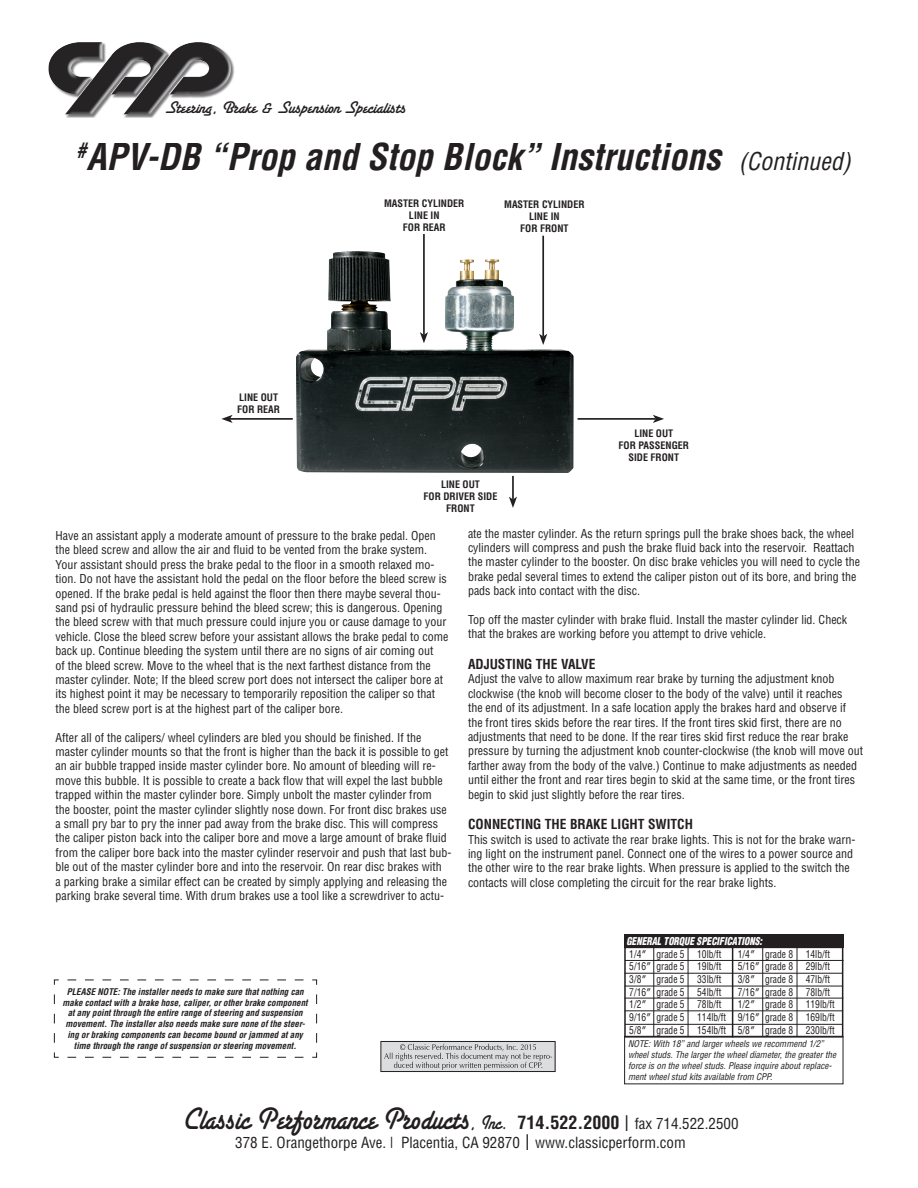
<style>
.page{position:relative;width:918px;height:1188px;background:#fff}
.page>*{position:absolute;margin:0;border:0;box-sizing:border-box;transform-origin:0 0}
.Headline{font:italic 700 condensed 36px "Helvetica";color:#231f20}
.t1{font:33px "Santa Fe Plain";letter-spacing:.005em;color:#231f20;scale:.9 1}
.t2{font:18px "Santa Fe Plain";color:#231f20}
.t3{font:condensed 15px "Helvetica";color:#231f20}
.notes_text{font:700 condensed 13.5px "Helvetica";color:#231f20}
.notes_text-2{font:condensed 12px/14.4px "Helvetica";color:#231f20}
.Parts_List{font:condensed 10.5px "Helvetica";color:#231f20;scale:.9 1}
.Subheads{font:italic 900 condensed 10.5px "Helvetica";color:#fff;scale:.9 1}
.t4{font:700 condensed 10.05px/12.1px "Helvetica";color:#231f20;text-align:center}
.notes_text-3{font:italic 700 condensed 9px/10.8px "Helvetica";color:#231f20;text-align:center}
.t5{font:italic condensed 9px/10.8px "Helvetica";color:#231f20}
.s1{font-weight:400;font-size:24px}
.s2{font-stretch:normal}
.s3{font-size:21px}
.s4{font-family:"Helvetica";font-weight:700;font-stretch:condensed;font-size:18px}
.s5{font-family:"Helvetica";font-stretch:condensed;font-size:21px}
.s6{font-family:"Helvetica";font-stretch:condensed;font-size:15px}
</style>
<div class="page">
<div style="left:49px;top:43px;width:186px;height:75px;background:#231f20;opacity:.6"></div>
<img style="left:129px;top:42px;width:68px;height:65px">
<img style="left:296px;top:251px;width:278px;height:222px">
<hr style="left:423px;top:234px;width:2px;height:101px;background:#231f20">
<svg style="left:420px;top:332px;width:8px;height:11px"></svg>
<hr style="left:542px;top:236px;width:2px;height:101px;background:#231f20">
<svg style="left:539px;top:334px;width:8px;height:11px"></svg>
<hr style="left:512px;top:476px;width:2px;height:23px;background:#231f20">
<svg style="left:509px;top:497px;width:8px;height:11px"></svg>
<hr style="left:578px;top:418px;width:78px;height:2px;background:#231f20">
<svg style="left:653px;top:415px;width:11px;height:8px"></svg>
<hr style="left:230px;top:418px;width:63px;height:2px;background:#231f20">
<svg style="left:221px;top:415px;width:12px;height:8px"></svg>
<svg style="left:54px;top:979px;width:263px;height:79px"></svg>
<div style="left:381px;top:1041px;width:174px;height:31px;background:#dcdddf"></div>
<div style="left:381px;top:1041px;width:174px;height:31px;border:1px solid #231f20"></div>
<svg style="left:384px;top:1044px;width:168px;height:26px"></svg>
<div style="left:624px;top:947px;width:219px;height:91px;border:2px solid #231f20"></div>
<hr style="left:732px;top:947px;width:1px;height:90px;background:#231f20">
<hr style="left:625px;top:960px;width:218px;height:1px;background:#231f20">
<hr style="left:625px;top:973px;width:218px;height:1px;background:#231f20">
<hr style="left:624px;top:986px;width:219px;height:1px;background:#231f20">
<hr style="left:625px;top:998px;width:218px;height:1px;background:#231f20">
<hr style="left:625px;top:1010px;width:218px;height:1px;background:#231f20">
<hr style="left:625px;top:1024px;width:218px;height:1px;background:#231f20">
<hr style="left:654px;top:948px;width:1px;height:88px;background:#231f20">
<hr style="left:688px;top:948px;width:1px;height:88px;background:#231f20">
<hr style="left:762px;top:947px;width:1px;height:89px;background:#231f20">
<hr style="left:797px;top:947px;width:1px;height:89px;background:#231f20">
<div style="left:624px;top:934px;width:219px;height:14px;background:#231f20"></div>
<div style="left:624px;top:1036px;width:219px;height:48px;border:1px solid #231f20"></div>
<h3 class="t2" style="left:165px;top:96px;width:243px">Steering, Brake &amp; Suspension Specialists</h3>
<p class="Headline" style="left:76px;top:135px;width:776px"><sup>#</sup>APV-DB “Prop and Stop Block” Instructions <span class="s1">(Continued)</span></p>
<p class="t4" style="left:384px;top:197px;width:82px">MASTER CYLINDER</p>
<p class="t4" style="left:409px;top:209px;width:32px">LINE IN</p>
<p class="t4" style="left:403px;top:221px;width:44px">FOR REAR</p>
<p class="t4" style="left:504px;top:198px;width:82px">MASTER CYLINDER</p>
<p class="t4" style="left:529px;top:210px;width:32px">LINE IN</p>
<p class="t4" style="left:520px;top:223px;width:50px">FOR FRONT</p>
<p class="t4" style="left:239px;top:392px;width:40px">LINE OUT</p>
<p class="t4" style="left:237px;top:404px;width:44px">FOR REAR</p>
<p class="t4" style="left:441px;top:478px;width:40px">LINE OUT</p>
<p class="t4" style="left:424px;top:491px;width:75px">FOR DRIVER SIDE<br>FRONT</p>
<p class="t4" style="left:634px;top:427px;width:40px">LINE OUT</p>
<p class="t4" style="left:619px;top:439px;width:72px">FOR PASSENGER<br>SIDE FRONT</p>
<p class="notes_text-2" style="left:55px;top:528px;width:395px">Have an assistant apply a moderate amount of pressure to the brake pedal. Open the bleed screw and allow the air and fluid to be vented from the brake system.<br>Your assistant should press the brake pedal to the floor in a smooth relaxed mo&shy;tion. Do not have the assistant hold the pedal on the floor before the bleed screw is opened. If the brake pedal is held against the floor then there maybe several thou&shy;sand psi of hydraulic pressure behind the bleed screw; this is dangerous. Opening the bleed screw with that much pressure could injure you or cause damage to your vehicle. Close the bleed screw before your assistant allows the brake pedal to come back up. Continue bleeding the system until there are no signs of air coming out<br>of the bleed screw. Move to the wheel that is the next farthest distance from the master cylinder. Note; If the bleed screw port does not intersect the caliper bore at its highest point it may be necessary to temporarily reposition the caliper so that the bleed screw port is at the highest part of the caliper bore.</p>
<p class="notes_text-2" style="left:55px;top:730px;width:398px">After all of the calipers/ wheel cylinders are bled you should be finished. If the master cylinder mounts so that the front is higher than the back it is possible to get an air bubble trapped inside master cylinder bore. No amount of bleeding will re&shy;move this bubble. It is possible to create a back flow that will expel the last bubble trapped within the master cylinder bore. Simply unbolt the master cylinder from<br>the booster, point the master cylinder slightly nose down. For front disc brakes use a small pry bar to pry the inner pad away from the brake disc. This will compress the caliper piston back into the caliper bore and move a large amount of brake fluid from the caliper bore back into the master cylinder reservoir and push that last bub&shy;ble out of the master cylinder bore and into the reservoir. On rear disc brakes with<br>a parking brake a similar effect can be created by simply applying and releasing the parking brake several time. With drum brakes use a tool like a screwdriver to actu-</p>
<p class="notes_text-3" style="left:63px;top:986px;width:247px">PLEASE NOTE: The installer needs to make sure that nothing can make contact with a brake hose, caliper, or other brake component at any point through the entire range of steering and suspension movement. The installer also needs make sure none of the steer&shy;ing or braking components can become bound or jammed at any time through the range of suspension or steering movement.</p>
<p class="notes_text-2" style="left:468px;top:526px;width:394px">ate the master cylinder. As the return springs pull the brake shoes back, the wheel cylinders will compress and push the brake fluid back into the reservoir. Reattach the master cylinder to the booster. On disc brake vehicles you will need to cycle the brake pedal several times to extend the caliper piston out of its bore, and bring the pads back into contact with the disc.</p>
<p class="notes_text-2" style="left:468px;top:612px;width:381px">Top off the master cylinder with brake fluid. Install the master cylinder lid. Check that the brakes are working before you attempt to drive vehicle.</p>
<p class="notes_text" style="left:468px;top:656px;width:129px">ADJUSTING THE VALVE</p>
<p class="notes_text-2" style="left:468px;top:672px;width:397px">Adjust the valve to allow maximum rear brake by turning the adjustment knob clockwise (the knob will become closer to the body of the valve) until it reaches<br>the end of its adjustment. In a safe location apply the brakes hard and observe if the front tires skids before the rear tires. If the front tires skid first, there are no adjustments that need to be done. If the rear tires skid first reduce the rear brake pressure by turning the adjustment knob counter-clockwise (the knob will move out farther away from the body of the valve.) Continue to make adjustments as needed until either the front and rear tires begin to skid at the same time, or the front tires begin to skid just slightly before the rear tires.</p>
<p class="notes_text" style="left:468px;top:816px;width:227px">CONNECTING THE BRAKE LIGHT SWITCH</p>
<p class="notes_text-2" style="left:468px;top:832px;width:389px">This switch is used to activate the rear brake lights. This is not for the brake warn&shy;ing light on the instrument panel. Connect one of the wires to a power source and the other wire to the rear brake lights. When pressure is applied to the switch the contacts will close completing the circuit for the rear brake lights.</p>
<p class="Subheads" style="left:626px;top:935px;width:152px">GENERAL TORQUE SPECIFICATIONS:</p>
<p class="Parts_List" style="left:629px;top:947px;width:104px">1/4<span class="s2">″</span> grade 5 10lb/ft</p>
<p class="Parts_List" style="left:738px;top:947px;width:104px">1/4<span class="s2">″</span> grade 8 14lb/ft</p>
<p class="Parts_List" style="left:629px;top:960px;width:104px">5/16<span class="s2">″</span> grade 5 19lb/ft</p>
<p class="Parts_List" style="left:738px;top:960px;width:104px">5/16<span class="s2">″</span> grade 8 29lb/ft</p>
<p class="Parts_List" style="left:629px;top:973px;width:104px">3/8<span class="s2">″</span> grade 5 33lb/ft</p>
<p class="Parts_List" style="left:738px;top:973px;width:104px">3/8<span class="s2">″</span> grade 8 47lb/ft</p>
<p class="Parts_List" style="left:629px;top:985px;width:104px">7/16<span class="s2">″</span> grade 5 54lb/ft</p>
<p class="Parts_List" style="left:738px;top:985px;width:104px">7/16<span class="s2">″</span> grade 8 78lb/ft</p>
<p class="Parts_List" style="left:629px;top:998px;width:104px">1/2<span class="s2">″</span> grade 5 78lb/ft</p>
<p class="Parts_List" style="left:738px;top:998px;width:109px">1/2<span class="s2">″</span> grade 8 119lb/ft</p>
<p class="Parts_List" style="left:629px;top:1011px;width:230px">9/16<span class="s2">″</span> grade 5 114lb/ft 9/16<span class="s2">″</span> grade 8 169lb/ft</p>
<p class="Parts_List" style="left:629px;top:1023px;width:230px">5/8<span class="s2">″</span> grade 5 154lb/ft 5/8<span class="s2">″</span> grade 8 230lb/ft</p>
<p class="t5" style="left:628px;top:1039px;width:210px">NOTE: With 18” and larger wheels we recommend 1/2” wheel studs. The larger the wheel diameter, the greater the force is on the wheel studs. Please inquire about replace&shy;ment wheel stud kits available from CPP.</p>
<h2 class="t1" style="left:182px;top:1098px;width:619px">Classic Performance Products<span class="s3">, Inc.</span> <span class="s4">714.522.2000</span> <span class="s5">|</span> <span class="s6">fax 714.522.2500</span></h2>
<p class="t3" style="left:235px;top:1133px;width:452px">378 E. Orangethorpe Ave. | Placentia, CA 92870 <span class="s3">|</span> www.classicperform.com</p>
</div>
